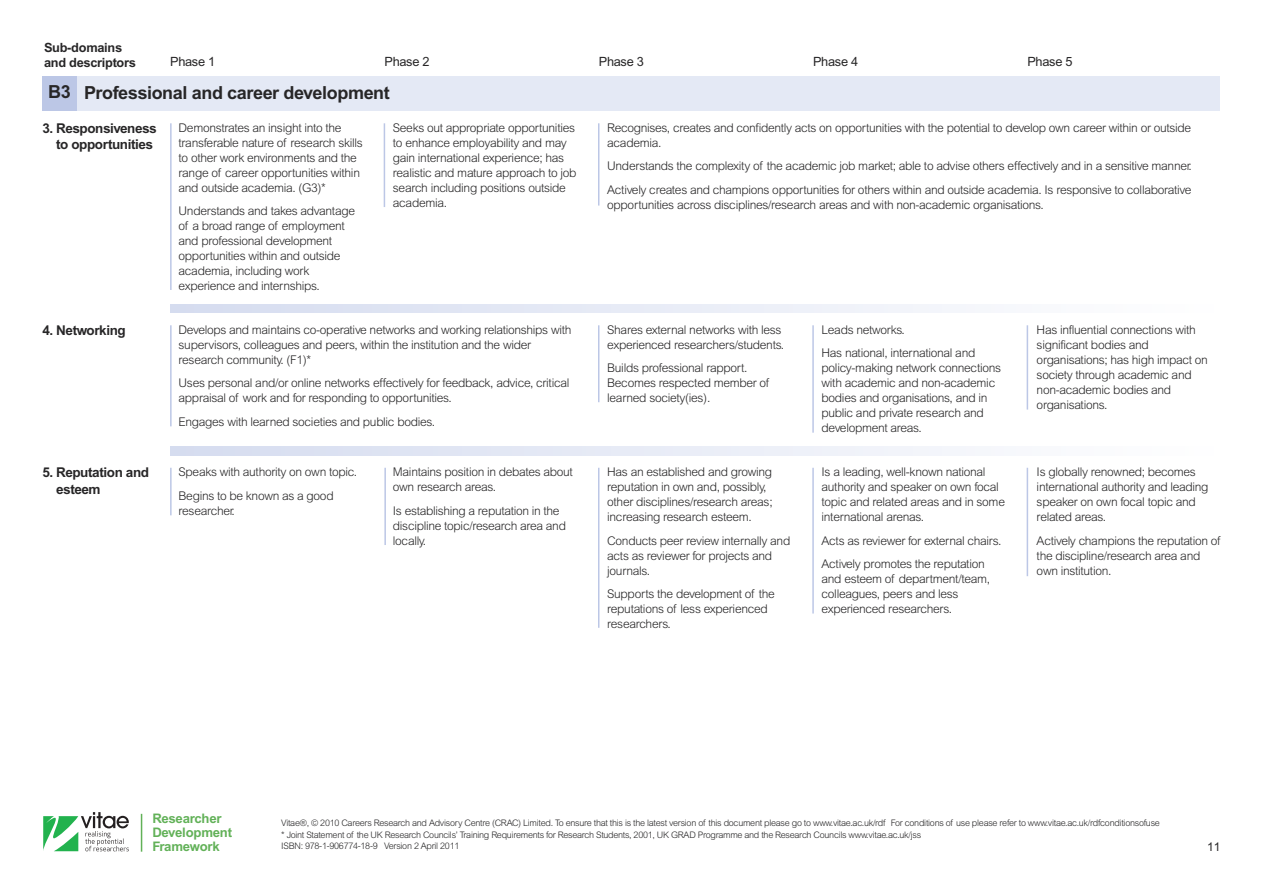
<style>
.page{position:relative;width:1263px;height:893px;background:#fff}
.page>*{position:absolute;margin:0;border:0;box-sizing:border-box;transform-origin:0 0}
.t1{font:700 18px "Arial";letter-spacing:-.02em;color:#272627}
.t2{font:700 13.5px/16.5px "Arial";letter-spacing:-.03em;color:#272627;text-align:right}
.t3{font:700 13.2px/13.8px "Arial";letter-spacing:-.015em;color:#62b158}
.t4{font:12.75px "Arial";letter-spacing:-.02em;color:#272627}
.t5{font:700 12.75px/15px "Arial";letter-spacing:-.02em;color:#272627}
.t6{font:300 12px/15px "Arial";letter-spacing:-.025em;color:#272627}
.t7{font:12px "Arial";color:#272627}
.t8{font:300 9px/11.1px "Arial";letter-spacing:-.03em;color:#272627}
</style>
<div class="page">
<svg style="left:43px;top:812px;width:86px;height:39px"></svg>
<hr style="left:141px;top:814px;width:1px;height:38px;background:#62b158">
<div style="left:43px;top:77px;width:1177px;height:34px;background:#e4e9f5"></div>
<div style="left:43px;top:77px;width:34px;height:34px;background:#bcc7e6"></div>
<hr style="left:170px;top:123px;width:2px;height:167px;background:#bcc7e6">
<hr style="left:384px;top:123px;width:1px;height:84px;background:#bcc7e6">
<hr style="left:598px;top:123px;width:1px;height:83px;background:#bcc7e6">
<hr style="left:170px;top:325px;width:2px;height:101px;background:#bcc7e6">
<hr style="left:598px;top:325px;width:1px;height:77px;background:#bcc7e6">
<hr style="left:812px;top:325px;width:2px;height:108px;background:#bcc7e6">
<hr style="left:1027px;top:325px;width:1px;height:85px;background:#bcc7e6">
<svg style="left:170px;top:304px;width:796px;height:9px"></svg>
<hr style="left:170px;top:468px;width:2px;height:47px;background:#bcc7e6">
<hr style="left:384px;top:468px;width:2px;height:77px;background:#bcc7e6">
<hr style="left:598px;top:468px;width:1px;height:160px;background:#bcc7e6">
<hr style="left:812px;top:468px;width:2px;height:145px;background:#bcc7e6">
<hr style="left:1027px;top:468px;width:1px;height:108px;background:#bcc7e6">
<svg style="left:170px;top:446px;width:796px;height:9px"></svg>
<p class="t5" style="left:44px;top:41px;width:93px">Sub-domains and descriptors</p>
<p class="t4" style="left:170px;top:57px;width:47px">Phase 1</p>
<p class="t4" style="left:384px;top:57px;width:47px">Phase 2</p>
<p class="t4" style="left:599px;top:57px;width:47px">Phase 3</p>
<p class="t4" style="left:813px;top:57px;width:47px">Phase 4</p>
<p class="t4" style="left:1027px;top:57px;width:47px">Phase 5</p>
<h1 class="t1" style="left:84px;top:86px;width:307px">Professional and career development</h1>
<p class="t6" style="left:607px;top:121px;width:585px">Recognises, creates and confidently acts on opportunities with the potential to develop own career within or outside academia.</p>
<p class="t6" style="left:607px;top:156px;width:586px;line-height:23.5px">Understands the complexity of the academic job market; able to advise others effectively and in a sensitive manner.<br>Actively creates and champions opportunities for others within and outside academia. Is responsive to collaborative</p>
<p class="t6" style="left:607px;top:198px;width:438px">opportunities across disciplines/research areas and with non-academic organisations.</p>
<h1 class="t1" style="left:48px;top:85px;width:24px">B3</h1>
<p class="t6" style="left:393px;top:121px;width:185px">Seeks out appropriate opportunities to enhance employability and may gain international experience; has realistic and mature approach to job search including positions outside academia.</p>
<p class="t2" style="left:43px;top:121px;width:116px">3. Responsiveness to opportunities</p>
<p class="t6" style="left:179px;top:121px;width:186px">Demonstrates an insight into the transferable nature of research skills to other work environments and the range of career opportunities within and outside academia. (G3)*</p>
<p class="t6" style="left:179px;top:205px;width:178px">Understands and takes advantage of a broad range of employment and professional development opportunities within and outside academia, including work experience and internships.</p>
<p class="t2" style="left:43px;top:323px;width:85px">4. Networking</p>
<p class="t2" style="left:56px;top:466px;width:94px;text-align:left;text-indent:-14px">5. Reputation and esteem</p>
<p class="t6" style="left:179px;top:323px;width:394px">Develops and maintains co-operative networks and working relationships with supervisors, colleagues and peers, within the institution and the wider research community. (F1)*</p>
<p class="t6" style="left:179px;top:377px;width:392px">Uses personal and/or online networks effectively for feedback, advice, critical appraisal of work and for responding to opportunities.</p>
<p class="t6" style="left:179px;top:415px;width:258px">Engages with learned societies and public bodies.</p>
<p class="t6" style="left:179px;top:461px;width:180px;line-height:23.5px">Speaks with authority on own topic.<br>Begins to be known as a good</p>
<p class="t6" style="left:179px;top:504px;width:58px">researcher.</p>
<p class="t6" style="left:393px;top:466px;width:181px">Maintains position in debates about own research areas.</p>
<p class="t6" style="left:393px;top:504px;width:175px">Is establishing a reputation in the discipline topic/research area and locally.</p>
<p class="t6" style="left:607px;top:323px;width:179px">Shares external networks with less experienced researchers/students.</p>
<p class="t6" style="left:607px;top:362px;width:163px">Builds professional rapport.<br>Becomes respected member of learned society(ies).</p>
<p class="t6" style="left:607px;top:466px;width:167px">Has an established and growing reputation in own and, possibly, other disciplines/research areas; increasing research esteem.</p>
<p class="t6" style="left:607px;top:534px;width:185px">Conducts peer review internally and acts as reviewer for projects and journals.</p>
<p class="t6" style="left:607px;top:588px;width:169px">Supports the development of the reputations of less experienced researchers.</p>
<p class="t6" style="left:821px;top:319px;width:155px;line-height:23.5px">Leads networks.<br>Has national, international and</p>
<p class="t6" style="left:821px;top:362px;width:181px">policy-making network connections with academic and non-academic bodies and organisations, and in public and private research and development areas.</p>
<p class="t6" style="left:821px;top:466px;width:185px">Is a leading, well-known national authority and speaker on own focal topic and related areas and in some international arenas.</p>
<p class="t6" style="left:821px;top:530px;width:181px;line-height:23.5px">Acts as reviewer for external chairs.<br>Actively promotes the reputation</p>
<p class="t6" style="left:821px;top:573px;width:170px">and esteem of department/team, colleagues, peers and less experienced researchers.</p>
<p class="t6" style="left:1037px;top:323px;width:173px">Has influential connections with significant bodies and organisations; has high impact on society through academic and non-academic bodies and organisations.</p>
<p class="t6" style="left:1037px;top:466px;width:173px">Is globally renowned; becomes international authority and leading speaker on own focal topic and related areas.</p>
<p class="t6" style="left:1037px;top:534px;width:185px">Actively champions the reputation of the discipline/research area and own institution.</p>
<p class="t3" style="left:152px;top:813px;width:81px">Researcher<br>Development<br>Framework</p>
<p class="t8" style="left:281px;top:818px;width:880px">Vitae®, © 2010 Careers Research and Advisory Centre (CRAC) Limited. To ensure that this is the latest version of this document please go to www.vitae.ac.uk/rdf For conditions of use please refer to www.vitae.ac.uk/rdfconditionsofuse * Joint Statement of the UK Research Councils’ Training Requirements for Research Students, 2001, UK GRAD Programme and the Research Councils www.vitae.ac.uk/jss<br>ISBN: 978-1-906774-18-9 Version 2 April 2011</p>
<p class="t7" style="left:1207px;top:842px;width:15px">11</p>
</div>
